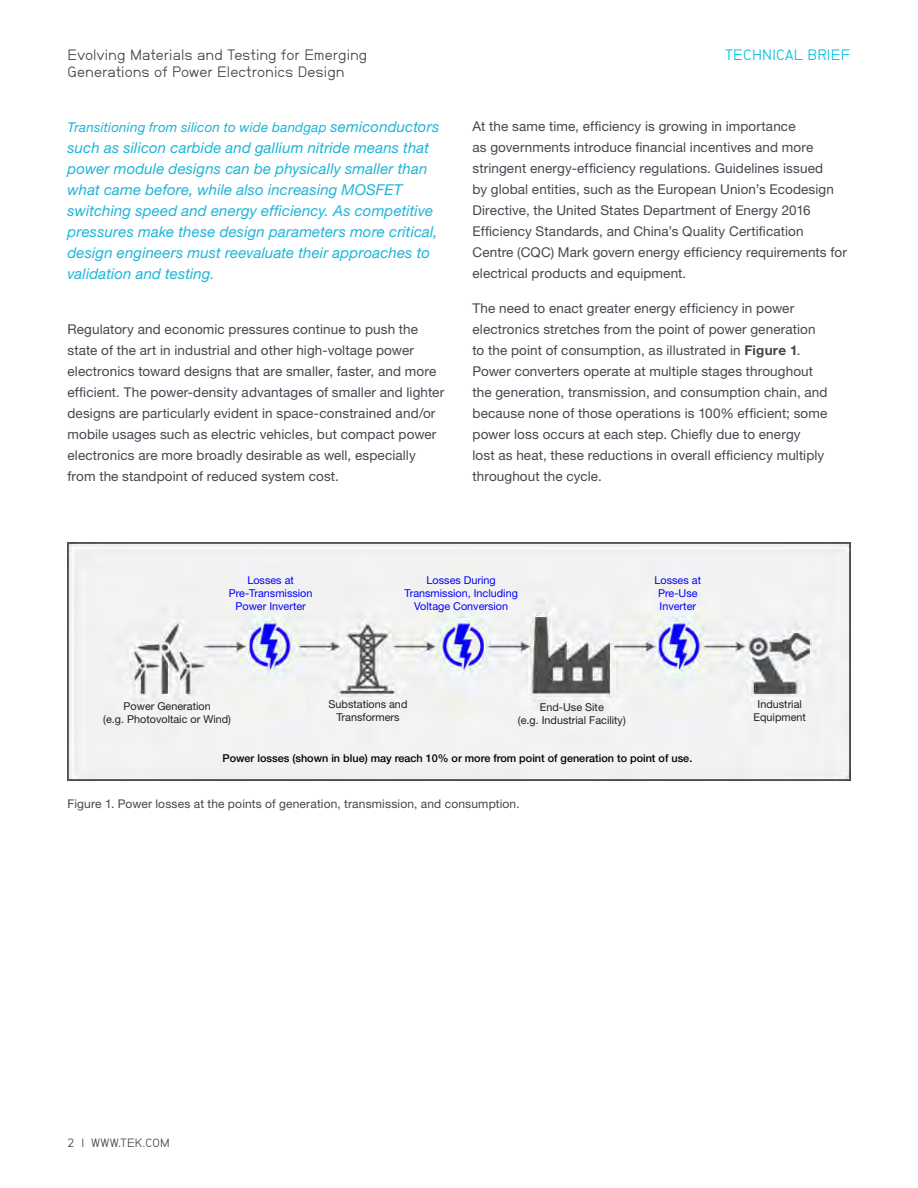
<style>
.page{position:relative;width:918px;height:1188px;background:#fff}
.page>*{position:absolute;margin:0;border:0;box-sizing:border-box;transform-origin:0 0}
.t1{font:italic 15px/21px "Helvetica Neue LT Std";letter-spacing:.01em;color:#1cb5d8}
.t2{font:15px/16.5px "NB Grotesk";letter-spacing:.005em;color:#43474f}
.t3{font:15px "NB Grotesk";letter-spacing:.02em;color:#00bfdf}
.t4{font:13.5px/21px "Helvetica Neue LT Std";letter-spacing:.01em;color:#43474f}
.t5{font:italic 13.5px "Helvetica Neue LT Std";letter-spacing:.01em;color:#1cb5d8}
.t6{font:12px "Helvetica Neue LT Std";letter-spacing:.015em;color:#43474f}
.t7{font:12px "NB Grotesk";letter-spacing:.025em;color:#43474f}
.t8{font:10.8px/13px "Helvetica Neue LT Std";color:#231f20;text-align:center}
.t9{font:10.8px/13px "Helvetica Neue LT Std";color:#0103fa;text-align:center}
.t10{font:500 10.8px "Helvetica Neue LT Std";color:#000}
.s1{font-size:15px}
.s2{font-weight:700}
</style>
<div class="page">
<img style="left:68px;top:542px;width:782px;height:238px">
<p class="t2" style="left:68px;top:47px;width:301px">Evolving Materials and Testing for Emerging<br>Generations of Power Electronics Design</p>
<p class="t3" style="left:725px;top:46px;width:127px">TECHNICAL BRIEF</p>
<p class="t5" style="left:68px;top:119px;width:373px">Transitioning from silicon to wide bandgap <span class="s1">semiconductors</span></p>
<p class="t1" style="left:68px;top:137px;width:372px">such as silicon carbide and gallium nitride means that power module designs can be physically smaller than what came before, while also increasing MOSFET switching speed and energy efficiency. As competitive pressures make these design parameters more critical, design engineers must reevaluate their approaches to validation and testing.</p>
<p class="t4" style="left:68px;top:318px;width:378px">Regulatory and economic pressures continue to push the state of the art in industrial and other high-voltage power electronics toward designs that are smaller, faster, and more efficient. The power-density advantages of smaller and lighter designs are particularly evident in space-constrained and/or mobile usages such as electric vehicles, but compact power electronics are more broadly desirable as well, especially from the standpoint of reduced system cost.</p>
<p class="t4" style="left:472px;top:116px;width:376px">At the same time, efficiency is growing in importance<br>as governments introduce financial incentives and more stringent energy-efficiency regulations. Guidelines issued<br>by global entities, such as the European Union’s Ecodesign Directive, the United States Department of Energy 2016<br>Efficiency Standards, and China’s Quality Certification Centre (CQC) Mark govern energy efficiency requirements for electrical products and equipment.</p>
<p class="t4" style="left:472px;top:297px;width:357px">The need to enact greater energy efficiency in power electronics stretches from the point of power generation to the point of consumption, as illustrated in <span class="s2">Figure 1</span>.<br>Power converters operate at multiple stages throughout the generation, transmission, and consumption chain, and because none of those operations is 100% efficient; some power loss occurs at each step. Chiefly due to energy<br>lost as heat, these reductions in overall efficiency multiply throughout the cycle.</p>
<p class="t9" style="left:229px;top:573px;width:85px">Losses at<br>Pre-Transmission<br>Power Inverter</p>
<p class="t9" style="left:405px;top:573px;width:115px">Losses During<br>Transmission, Including<br>Voltage Conversion</p>
<p class="t9" style="left:655px;top:573px;width:48px">Losses at<br>Pre-Use<br>Inverter</p>
<p class="t8" style="left:103px;top:700px;width:129px">Power Generation<br>(e.g. Photovoltaic or Wind)</p>
<p class="t8" style="left:329px;top:697px;width:80px">Substations and<br>Transformers</p>
<p class="t8" style="left:518px;top:700px;width:110px">End-Use Site<br>(e.g. Industrial Facility)</p>
<p class="t8" style="left:754px;top:697px;width:54px">Industrial<br>Equipment</p>
<p class="t10" style="left:223px;top:752px;width:471px">Power losses (shown in blue) may reach 10% or more from point of generation to point of use.</p>
<p class="t6" style="left:68px;top:796px;width:454px">Figure 1. Power losses at the points of generation, transmission, and consumption.</p>
<p class="t7" style="left:68px;top:1136px;width:104px">2 | WWW.TEK.COM</p>
</div>
